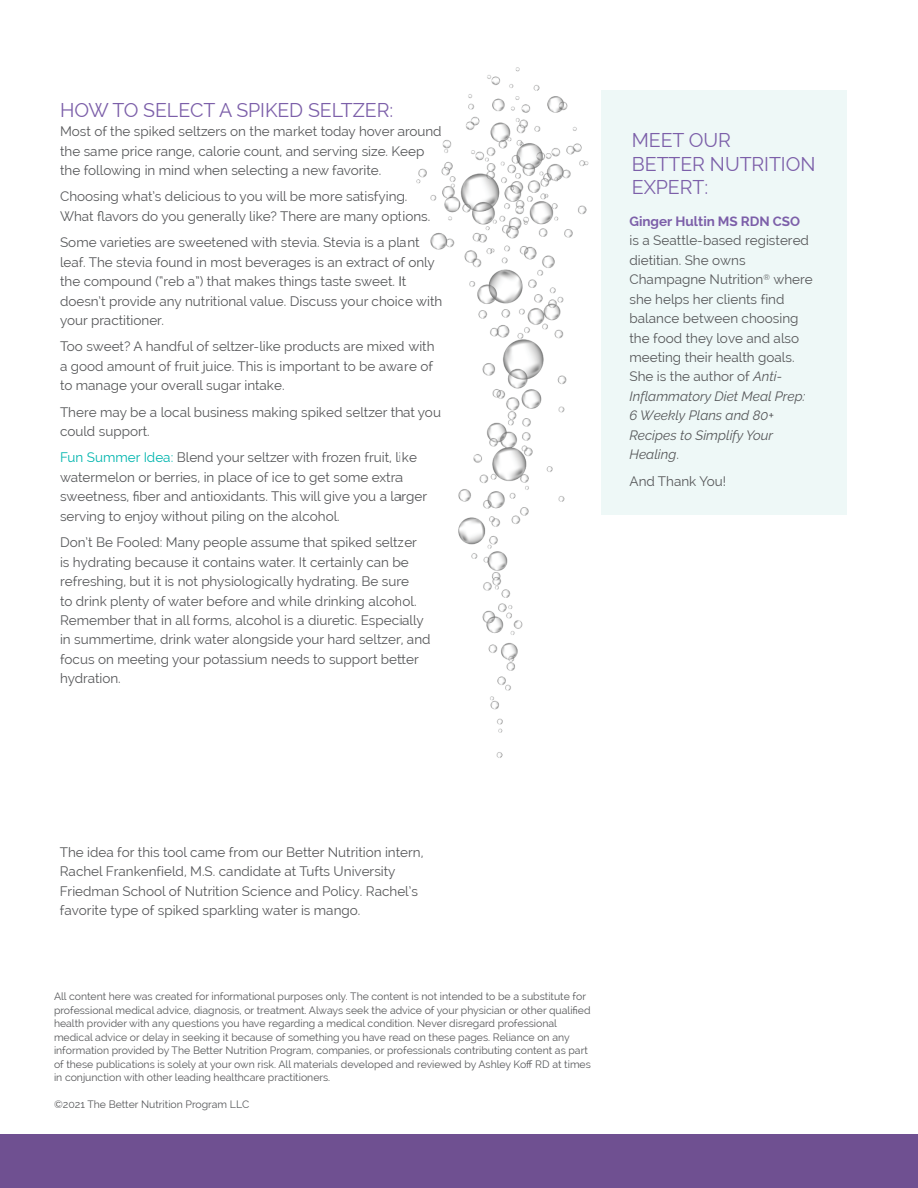
<style>
.page{position:relative;width:918px;height:1188px;background:#fff}
.page>*{position:absolute;margin:0;border:0;box-sizing:border-box;transform-origin:0 0}
.t1{font:19.5px/23.4px "Raleway";letter-spacing:-.005em;color:#7c5fa9}
.t2{font:13.5px/19.5px "Raleway";color:#57585a}
.t3{font:700 13.5px "Raleway";color:#7c5fa9}
.t4{font:10.5px/13.5px "Raleway";color:#58595b}
.s1{color:#00b5ae}
.s2{font-style:italic}
</style>
<div class="page">
<div style="left:602px;top:90px;width:245px;height:425px;background:#eef8f7"></div>
<img style="left:416px;top:67px;width:186px;height:691px">
<div style="left:0;top:1134px;width:918px;height:54px;background:#6f5091"></div>
<h1 class="t1" style="left:60px;top:98px;width:335px">HOW TO SELECT A SPIKED SELTZER:</h1>
<p class="t2" style="left:60px;top:122px;width:383px">Most of the spiked seltzers on the market today hover around the same price range, calorie count, and serving size. Keep the following in mind when selecting a new favorite.</p>
<p class="t2" style="left:60px;top:187px;width:372px">Choosing what’s delicious to you will be more satisfying.<br>What flavors do you generally like? There are many options.</p>
<p class="t2" style="left:60px;top:233px;width:384px">Some varieties are sweetened with stevia. Stevia is a plant leaf. The stevia found in most beverages is an extract of only the compound (“reb a”) that makes things taste sweet. It doesn’t provide any nutritional value. Discuss your choice with your practitioner.</p>
<p class="t2" style="left:60px;top:337px;width:376px;text-align:justify">Too sweet? A handful of seltzer-like products are mixed with a good amount of fruit juice. This is important to be aware of to manage your overall sugar intake.</p>
<p class="t2" style="left:60px;top:402px;width:382px">There may be a local business making spiked seltzer that you could support.</p>
<p class="t2" style="left:60px;top:448px;width:369px"><span class="s1">Fun Summer Idea:</span> Blend your seltzer with frozen fruit, like watermelon or berries, in place of ice to get some extra sweetness, fiber and antioxidants. This will give you a larger serving to enjoy without piling on the alcohol.</p>
<p class="t2" style="left:60px;top:532px;width:372px">Don’t Be Fooled: Many people assume that spiked seltzer<br>is hydrating because it contains water. It certainly can be refreshing, but it is not physiologically hydrating. Be sure<br>to drink plenty of water before and while drinking alcohol.<br>Remember that in all forms, alcohol is a diuretic. Especially in summertime, drink water alongside your hard seltzer, and focus on meeting your potassium needs to support better hydration.</p>
<h1 class="t1" style="left:632px;top:129px;width:185px">MEET OUR<br>BETTER NUTRITION<br>EXPERT:</h1>
<p class="t3" style="left:630px;top:213px;width:172px">Ginger Hultin MS RDN CSO</p>
<p class="t2" style="left:630px;top:230px;width:185px">is a Seattle-based registered dietitian. She owns<br>Champagne Nutrition<sup>®</sup> where she helps her clients find balance between choosing the food they love and also meeting their health goals.<br>She is the author of <span class="s2">Anti-<br>Inflammatory Diet Meal Prep:<br>6 Weekly Plans and 80+<br>Recipes to Simplify Your<br>Healing</span>.</p>
<p class="t2" style="left:630px;top:471px;width:98px">And Thank You!</p>
<p class="t2" style="left:60px;top:842px;width:365px">The idea for this tool came from our Better Nutrition intern, Rachel Frankenfield, M.S. candidate at Tufts University Friedman School of Nutrition Science and Policy. Rachel’s favorite type of spiked sparkling water is mango.</p>
<p class="t4" style="left:54px;top:990px;width:538px">All content here was created for informational purposes only. The content is not intended to be a substitute for professional medical advice, diagnosis, or treatment. Always seek the advice of your physician or other qualified health provider with any questions you have regarding a medical condition. Never disregard professional medical advice or delay in seeking it because of something you have read on these pages. Reliance on any information provided by The Better Nutrition Program, companies, or professionals contributing content as part of these publications is solely at your own risk. All materials developed and reviewed by Ashley Koff RD at times in conjunction with other leading healthcare practitioners.</p>
<p class="t4" style="left:54px;top:1098px;width:197px">©2021 The Better Nutrition Program LLC</p>
</div>
